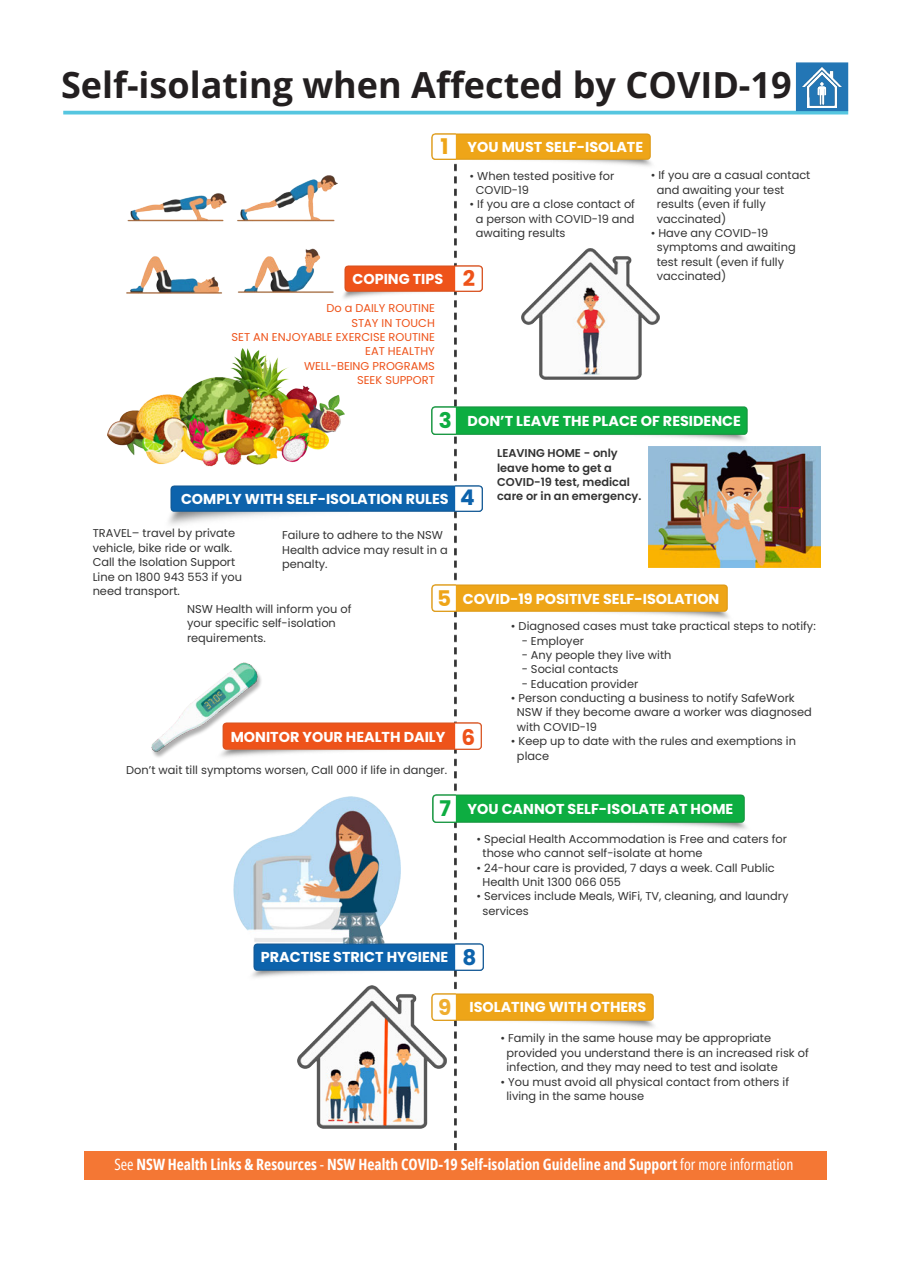
<style>
.page{position:relative;width:910px;height:1280px;background:#fff}
.page>*{position:absolute;margin:0;border:0;box-sizing:border-box;transform-origin:0 0}
.t1{font:700 36px "Open Sans";color:#231f20}
.t2{font:700 15.6px "Open Sans Condensed";color:#fff}
.t3{font:700 14.4px "Poppins";color:#fff}
.t4{font:11.4px/14.4px "Poppins";color:#333}
.t5{font:11.4px/14.4px "Poppins";color:#ee531a;text-align:right}
.t6{font:600 11.4px/14.4px "Poppins";color:#333}
.s1{font-size:21.6px;color:#eea518}
.s2{font-size:21.6px;color:#ee531a}
.s3{font-size:21.6px;color:#0dad41}
.s4{font-size:21.6px;color:#0d63ac}
.s5{font-weight:400}
</style>
<div class="page">
<hr style="left:63px;top:111px;width:785px;height:3px;background:#56c6e0">
<div style="left:796px;top:62px;width:52px;height:49px;background:#2376b5"></div>
<img style="left:107px;top:135px;width:714px;height:994px">
<img style="left:454px;top:160px;width:3px;height:991px">
<img style="left:297px;top:985px;width:150px;height:143px">
<img style="left:456px;top:993px;width:197px;height:27px">
<img style="left:432px;top:993px;width:24px;height:27px">
<div style="left:84px;top:1151px;width:742px;height:28px;background:#f47734"></div>
<img style="left:233px;top:797px;width:167px;height:165px">
<img style="left:253px;top:943px;width:202px;height:27px">
<img style="left:455px;top:943px;width:29px;height:27px">
<img style="left:456px;top:795px;width:288px;height:27px">
<img style="left:432px;top:795px;width:24px;height:27px">
<img style="left:150px;top:662px;width:114px;height:97px">
<img style="left:222px;top:723px;width:233px;height:27px">
<img style="left:455px;top:723px;width:27px;height:27px">
<img style="left:456px;top:584px;width:272px;height:28px">
<img style="left:432px;top:584px;width:24px;height:28px">
<img style="left:126px;top:175px;width:212px;height:119px">
<img style="left:108px;top:348px;width:236px;height:119px">
<img style="left:344px;top:265px;width:111px;height:27px">
<img style="left:455px;top:265px;width:27px;height:27px">
<img style="left:521px;top:248px;width:139px;height:132px">
<img style="left:456px;top:133px;width:194px;height:27px">
<img style="left:432px;top:133px;width:24px;height:27px">
<img style="left:171px;top:485px;width:284px;height:27px">
<img style="left:455px;top:485px;width:28px;height:27px">
<img style="left:648px;top:446px;width:172px;height:121px">
<div style="left:456px;top:407px;width:292px;height:27px;background:#0dad41"></div>
<img style="left:432px;top:407px;width:24px;height:27px">
<img style="left:802px;top:67px;width:40px;height:41px">
<p class="t1" style="left:61px;top:60px;width:732px">Self-isolating when Affected by COVID-19</p>
<p class="t3" style="left:441px;top:139px;width:204px"><span class="s1">1</span> YOU MUST SELF-ISOLATE</p>
<p class="t4" style="left:476px;top:169px;width:140px;text-indent:-6px">• When tested positive for<br>COVID-19</p>
<p class="t4" style="left:476px;top:197px;width:161px;text-align:justify;text-indent:-6px">• If you are a close contact of a person with COVID-19 and awaiting results</p>
<p class="t3" style="left:352px;top:271px;width:124px">COPING TIPS <span class="s2">2</span></p>
<p class="t5" style="left:231px;top:301px;width:205px">Do a DAILY ROUTINE<br>STAY IN TOUCH<br>SET AN ENJOYABLE EXERCISE ROUTINE<br>EAT HEALTHY<br>WELL-BEING PROGRAMS<br>SEEK SUPPORT</p>
<p class="t4" style="left:657px;top:168px;width:155px;text-indent:-6px">• If you are a casual contact and awaiting your test results (even if fully vaccinated)</p>
<p class="t4" style="left:657px;top:226px;width:140px;text-indent:-6px">• Have any COVID-19 symptoms and awaiting test result (even if fully vaccinated)</p>
<p class="t3" style="left:439px;top:413px;width:304px"><span class="s3">3</span> DON’T LEAVE THE PLACE OF RESIDENCE</p>
<p class="t6" style="left:497px;top:446px;width:146px">LEAVING HOME - only leave home to get a<br>COVID-19 test, medical care or in an emergency.</p>
<p class="t3" style="left:181px;top:491px;width:295px">COMPLY WITH SELF-ISOLATION RULES <span class="s4">4</span></p>
<p class="t4" style="left:93px;top:526px;width:151px">TRAVEL– travel by private vehicle, bike ride or walk.<br>Call the Isolation Support<br>Line on 1800 943 553 if you need transport.</p>
<p class="t4" style="left:187px;top:602px;width:166px">NSW Health will inform you of your specific self-isolation requirements.</p>
<p class="t4" style="left:282px;top:528px;width:167px">Failure to adhere to the NSW<br>Health advice may result in a penalty.</p>
<p class="t3" style="left:437px;top:591px;width:284px"><span class="s1">5</span> COVID-19 POSITIVE SELF-ISOLATION</p>
<p class="t4" style="left:511px;top:619px;width:306px">• Diagnosed cases must take practical steps to notify:</p>
<p class="t4" style="left:522px;top:633px;width:64px">- Employer</p>
<p class="t4" style="left:522px;top:648px;width:151px">- Any people they live with</p>
<p class="t4" style="left:522px;top:662px;width:98px">- Social contacts</p>
<p class="t4" style="left:522px;top:677px;width:118px">- Education provider</p>
<p class="t4" style="left:517px;top:691px;width:296px;text-indent:-6px">• Person conducting a business to notify SafeWork<br>NSW if they become aware a worker was diagnosed with COVID-19</p>
<p class="t4" style="left:517px;top:734px;width:281px;text-indent:-6px">• Keep up to date with the rules and exemptions in place</p>
<p class="t3" style="left:231px;top:728px;width:246px">MONITOR YOUR HEALTH DAILY <span class="s2">6</span></p>
<p class="t4" style="left:126px;top:763px;width:322px">Don’t wait till symptoms worsen, Call 000 if life in danger.</p>
<p class="t3" style="left:439px;top:801px;width:295px"><span class="s3">7</span> YOU CANNOT SELF-ISOLATE AT HOME</p>
<p class="t4" style="left:483px;top:832px;width:306px;text-indent:-6px">• Special Health Accommodation is Free and caters for those who cannot self-isolate at home</p>
<p class="t4" style="left:483px;top:860px;width:294px;text-indent:-6px">• 24-hour care is provided, 7 days a week. Call Public<br>Health Unit 1300 066 055</p>
<p class="t4" style="left:483px;top:889px;width:307px;text-indent:-6px">• Services include Meals, WiFi, TV, cleaning, and laundry services</p>
<p class="t3" style="left:261px;top:948px;width:217px">PRACTISE STRICT HYGIENE <span class="s4">8</span></p>
<p class="t3" style="left:439px;top:999px;width:209px"><span class="s1">9</span> ISOLATING WITH OTHERS</p>
<p class="t4" style="left:506px;top:1031px;width:304px;text-indent:-6px">• Family in the same house may be appropriate provided you understand there is an increased risk of infection, and they may need to test and isolate</p>
<p class="t4" style="left:506px;top:1074px;width:284px;text-indent:-6px">• You must avoid all physical contact from others if living in the same house</p>
<p class="t2" style="left:114px;top:1154px;width:681px"><span class="s5">See</span> NSW Health Links &amp; Resources <span class="s5">-</span> NSW Health COVID-19 Self-isolation Guideline and Support <span class="s5">for more information</span></p>
</div>
